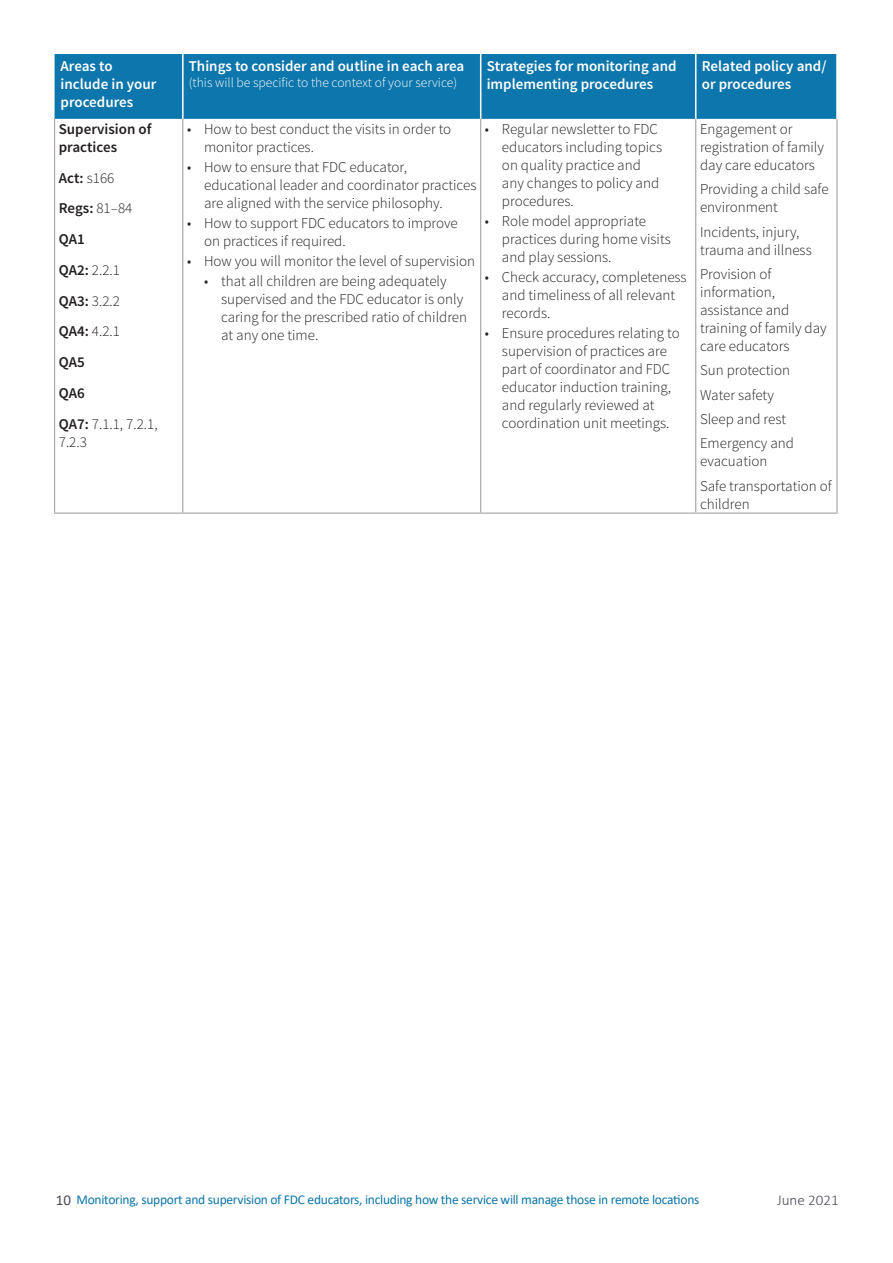
<style>
.page{position:relative;width:893px;height:1263px;background:#fff}
.page>*{position:absolute;margin:0;border:0;box-sizing:border-box;transform-origin:0 0}
.t1{font:300 15px/18px "Source Sans Pro";color:#231f20}
.t2{font:600 15px/18px "Source Sans Pro";color:#fff}
.t3{font:600 15px/18px "Source Sans Pro";color:#231f20}
.t4{font:300 15px "Calibri";color:#494a56}
.t5{font:13.5px "Calibri";letter-spacing:-.02em;color:#0c76ab}
.t6{font:300 13.5px "Source Sans Pro";color:#fff}
.s1{font-weight:600}
.s2{font-size:15px;color:#494a56}
</style>
<div class="page">
<div style="left:55px;top:54px;width:781px;height:65px;background:#0d76ac"></div>
<hr style="left:480px;top:54px;width:1px;height:65px;background:#fff">
<hr style="left:695px;top:54px;width:1px;height:65px;background:#fff">
<hr style="left:54px;top:119px;width:1px;height:393px;background:#a4a4a9">
<hr style="left:836px;top:119px;width:1px;height:393px;background:#a4a4a9">
<hr style="left:54px;top:512px;width:129px;height:2px;background:#a4a4a9">
<hr style="left:183px;top:512px;width:298px;height:2px;background:#a4a4a9">
<hr style="left:481px;top:512px;width:215px;height:2px;background:#a4a4a9">
<hr style="left:696px;top:512px;width:141px;height:2px;background:#a4a4a9">
<hr style="left:182px;top:119px;width:1px;height:393px;background:#a4a4a9">
<hr style="left:480px;top:119px;width:1px;height:393px;background:#a4a4a9">
<hr style="left:695px;top:119px;width:1px;height:393px;background:#a4a4a9">
<hr style="left:182px;top:54px;width:2px;height:65px;background:#fff">
<p class="t2" style="left:61px;top:58px;width:97px">Areas to include in your procedures</p>
<p class="t2" style="left:189px;top:58px;width:277px">Things to consider and outline in each area</p>
<p class="t6" style="left:189px;top:75px;width:270px">(this will be specific to the context of your service)</p>
<p class="t2" style="left:487px;top:58px;width:191px">Strategies for monitoring and implementing procedures</p>
<p class="t2" style="left:702px;top:58px;width:126px">Related policy and/ or procedures</p>
<p class="t3" style="left:59px;top:120px;width:94px">Supervision of practices</p>
<p class="t1" style="left:59px;top:162px;width:100px;line-height:30.8px"><span class="s1">Act:</span> s166<br><span class="s1">Regs:</span> 81–84<br><span class="s1">QA1<br>QA2:</span> 2.2.1<br><span class="s1">QA3:</span> 3.2.2<br><span class="s1">QA4:</span> 4.2.1<br><span class="s1">QA5<br>QA6<br>QA7:</span> 7.1.1, 7.2.1,</p>
<p class="t1" style="left:59px;top:433px;width:30px">7.2.3</p>
<p class="t1" style="left:204px;top:120px;width:249px;text-indent:-17px">• How to best conduct the visits in order to monitor practices.</p>
<p class="t1" style="left:204px;top:158px;width:274px;text-indent:-17px">• How to ensure that FDC educator, educational leader and coordinator practices are aligned with the service philosophy.</p>
<p class="t1" style="left:204px;top:214px;width:255px;text-indent:-17px">• How to support FDC educators to improve on practices if required.</p>
<p class="t1" style="left:187px;top:252px;width:290px">• How you will monitor the level of supervision</p>
<p class="t1" style="left:221px;top:272px;width:248px;text-indent:-17px">• that all children are being adequately supervised and the FDC educator is only caring for the prescribed ratio of children at any one time.</p>
<p class="t1" style="left:502px;top:120px;width:162px;text-indent:-17px">• Regular newsletter to FDC educators including topics on quality practice and any changes to policy and procedures.</p>
<p class="t1" style="left:502px;top:212px;width:170px;text-indent:-17px">• Role model appropriate practices during home visits and play sessions.</p>
<p class="t1" style="left:502px;top:268px;width:186px;text-indent:-17px">• Check accuracy, completeness and timeliness of all relevant records.</p>
<p class="t1" style="left:485px;top:324px;width:196px;text-align:center">• Ensure procedures relating to supervision of practices are<br>part of coordinator and FDC educator induction training, and regularly reviewed at coordination unit meetings.</p>
<p class="t1" style="left:700px;top:120px;width:125px">Engagement or registration of family day care educators</p>
<p class="t1" style="left:700px;top:180px;width:130px">Providing a child safe environment</p>
<p class="t1" style="left:700px;top:223px;width:113px">Incidents, injury, trauma and illness</p>
<p class="t1" style="left:700px;top:265px;width:128px">Provision of information, assistance and training of family day care educators</p>
<p class="t1" style="left:700px;top:358px;width:96px;line-height:24.3px">Sun protection<br>Water safety<br>Sleep and rest<br>Emergency and</p>
<p class="t1" style="left:700px;top:449px;width:133px;line-height:24.3px">evacuation<br>Safe transportation of</p>
<p class="t1" style="left:700px;top:495px;width:51px">children</p>
<p class="t5" style="left:56px;top:1190px;width:645px"><span class="s2">10</span> Monitoring, support and supervision of FDC educators, including how the service will manage those in remote locations</p>
<p class="t4" style="left:777px;top:1190px;width:63px">June 2021</p>
</div>
